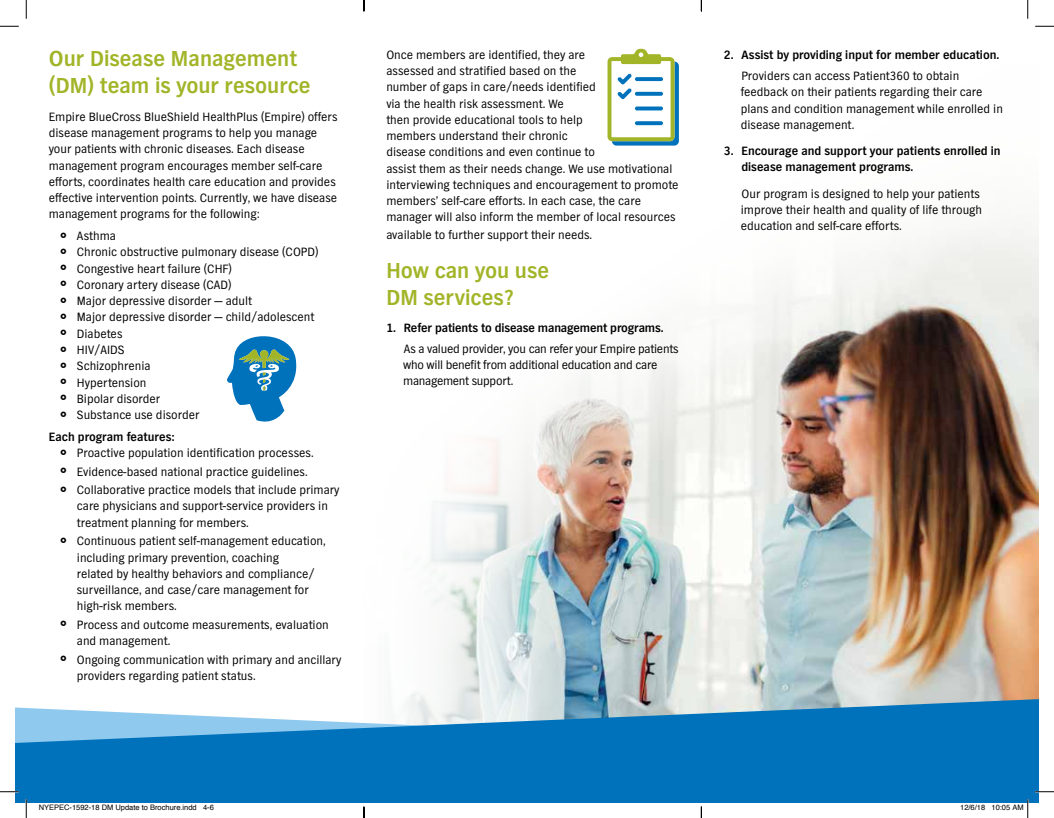
<style>
.page{position:relative;width:1054px;height:818px;background:#fff}
.page>*{position:absolute;margin:0;border:0;box-sizing:border-box;transform-origin:0 0}
.t1{font:700 22.5px/27px "TV Nord EF";color:#a2b427}
.t2{font:12.5px/16.2px "TV Nord EF";color:#000}
.t3{font:700 12.5px/16.2px "TV Nord EF";color:#000}
.t4{font:12.5px/16.2px "TV Nord EF";letter-spacing:-.02em;color:#000}
.t5{font:7.5px "Helvetica";color:#000}
</style>
<div class="page">
<img style="left:408px;top:15px;width:631px;height:684px">
<svg style="left:15px;top:699px;width:1024px;height:104px;background:#2a88c5"></svg>
<svg style="left:227px;top:336px;width:70px;height:86px"></svg>
<svg style="left:607px;top:49px;width:72px;height:97px"></svg>
<svg style="left:635px;top:106px;width:28px;height:4px"></svg>
<svg style="left:635px;top:121px;width:28px;height:4px"></svg>
<svg style="left:0;top:25px;width:19px;height:2px"></svg>
<svg style="left:1035px;top:25px;width:19px;height:2px"></svg>
<svg style="left:0;top:790px;width:19px;height:2px"></svg>
<svg style="left:1035px;top:790px;width:19px;height:2px"></svg>
<svg style="left:25px;top:0;width:2px;height:19px"></svg>
<svg style="left:25px;top:799px;width:2px;height:19px"></svg>
<svg style="left:1027px;top:0;width:1px;height:19px"></svg>
<svg style="left:39px;top:802px;width:158px;height:1px"></svg>
<svg style="left:991px;top:799px;width:37px;height:19px"></svg>
<svg style="left:363px;top:0;width:2px;height:11px"></svg>
<svg style="left:363px;top:806px;width:2px;height:12px"></svg>
<svg style="left:700px;top:0;width:2px;height:11px"></svg>
<svg style="left:700px;top:806px;width:2px;height:12px"></svg>
<h1 class="t1" style="left:49px;top:45px;width:263px">Our Disease Management (DM) team is your resource</h1>
<p class="t2" style="left:49px;top:108px;width:290px">Empire BlueCross BlueShield HealthPlus (Empire) offers disease management programs to help you manage your patients with chronic diseases. Each disease management program encourages member self-care efforts, coordinates health care education and provides effective intervention points. Currently, we have disease management programs for the following:</p>
<p class="t2" style="left:77px;top:228px;width:243px">Asthma<br>Chronic obstructive pulmonary disease (COPD)<br>Congestive heart failure (CHF)<br>Coronary artery disease (CAD)<br>Major depressive disorder — adult<br>Major depressive disorder — child/adolescent<br>Diabetes<br>HIV/AIDS<br>Schizophrenia<br>Hypertension<br>Bipolar disorder<br>Substance use disorder</p>
<p class="t3" style="left:49px;top:428px;width:127px">Each program features:</p>
<p class="t2" style="left:77px;top:443px;width:264px;line-height:18.5px">Proactive population identification processes.<br>Evidence-based national practice guidelines.<br>Collaborative practice models that include primary</p>
<p class="t2" style="left:77px;top:498px;width:253px">care physicians and support-service providers in treatment planning for members.</p>
<p class="t2" style="left:77px;top:533px;width:250px">Continuous patient self-management education, including primary prevention, coaching<br>related by healthy behaviors and compliance/ surveillance, and case/care management for high-risk members.</p>
<p class="t2" style="left:77px;top:616px;width:253px">Process and outcome measurements, evaluation and management.</p>
<p class="t2" style="left:77px;top:651px;width:266px">Ongoing communication with primary and ancillary providers regarding patient status.</p>
<p class="t2" style="left:386px;top:46px;width:294px">Once members are identified, they are<br>assessed and stratified based on the<br>number of gaps in care/needs identified<br>via the health risk assessment. We<br>then provide educational tools to help<br>members understand their chronic<br>disease conditions and even continue to<br>assist them as their needs change. We use motivational interviewing techniques and encouragement to promote members’ self-care efforts. In each case, the care manager will also inform the member of local resources</p>
<p class="t2" style="left:386px;top:227px;width:207px">available to further support their needs.</p>
<h1 class="t1" style="left:386px;top:257px;width:164px">How can you use<br>DM services?</h1>
<p class="t3" style="left:386px;top:319px;width:279px">1. Refer patients to disease management programs.</p>
<p class="t4" style="left:403px;top:340px;width:277px">As a valued provider, you can refer your Empire patients who will benefit from additional education and care management support.</p>
<p class="t3" style="left:724px;top:47px;width:277px">2. Assist by providing input for member education.</p>
<p class="t2" style="left:741px;top:68px;width:264px">Providers can access Patient360 to obtain feedback on their patients regarding their care plans and condition management while enrolled in disease management.</p>
<p class="t3" style="left:741px;top:143px;width:261px;text-indent:-18px">3. Encourage and support your patients enrolled in disease management programs.</p>
<p class="t2" style="left:741px;top:185px;width:243px">Our program is designed to help your patients improve their health and quality of life through education and self-care efforts.</p>
<p class="t5" style="left:39px;top:802px;width:177px">NYEPEC-1592-18 DM Update to Brochure.indd 4-6</p>
<p class="t5" style="left:960px;top:802px;width:65px">12/6/18 10:05 AM</p>
</div>
